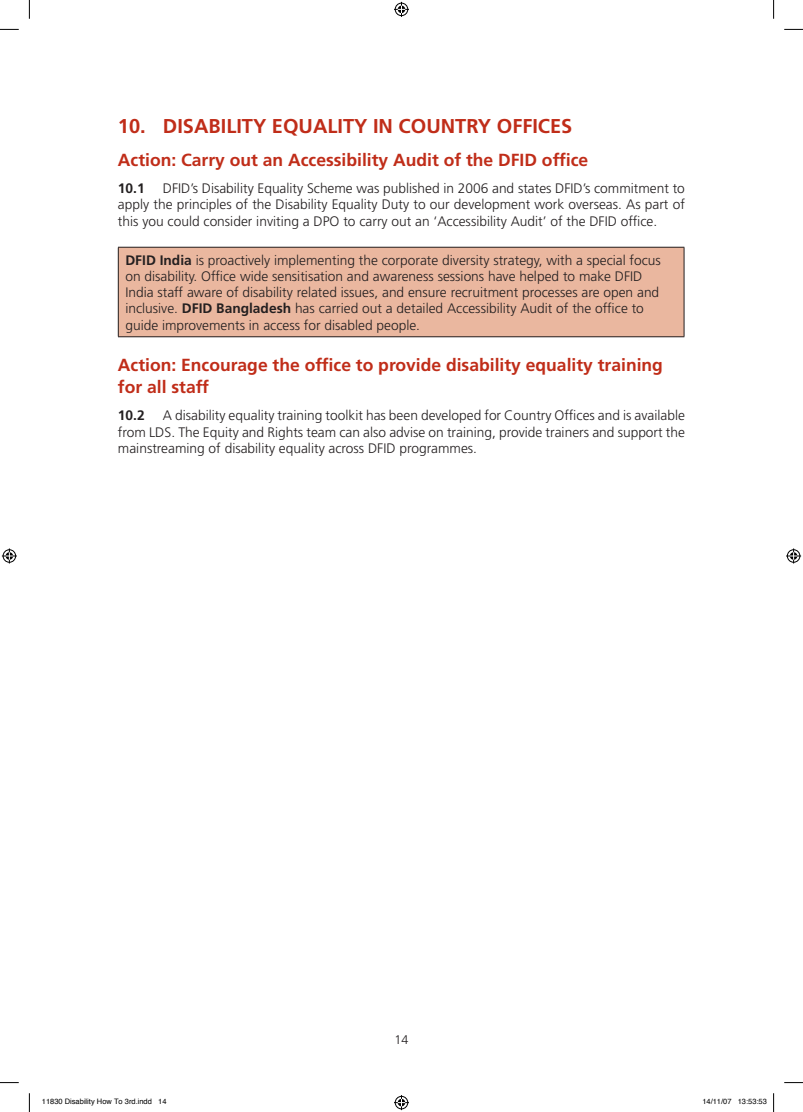
<style>
.page{position:relative;width:803px;height:1112px;background:#fff}
.page>*{position:absolute;margin:0;border:0;box-sizing:border-box;transform-origin:0 0}
.t1{font:700 20px "Frutiger LT Std";color:#c02d19}
.t2{font:700 17.5px/22.5px "Frutiger LT Std";color:#c02d19}
.t3{font:300 13.75px/16.2px "Frutiger LT Std";color:#231f20;text-align:justify}
.t4{font:700 13.75px "Frutiger LT Std";color:#231f20}
.t5{font:300 12.5px "Frutiger LT Std";color:#231f20}
.t6{font:7.5px "Helvetica";color:#000}
.s1{font-weight:700}
</style>
<div class="page">
<div style="left:118px;top:247px;width:566px;height:90px;background:#eab79f"></div>
<hr style="left:118px;top:247px;width:566px;height:1px;background:#231f20">
<hr style="left:118px;top:247px;width:1px;height:89px;background:#231f20">
<hr style="left:684px;top:247px;width:1px;height:89px;background:#231f20">
<hr style="left:118px;top:336px;width:566px;height:1px;background:#231f20">
<svg style="left:0;top:29px;width:19px;height:1px"></svg>
<svg style="left:784px;top:29px;width:19px;height:1px"></svg>
<svg style="left:0;top:1082px;width:19px;height:1px"></svg>
<svg style="left:784px;top:1082px;width:19px;height:1px"></svg>
<svg style="left:29px;top:0;width:1px;height:19px"></svg>
<svg style="left:29px;top:1093px;width:1px;height:18px"></svg>
<svg style="left:773px;top:0;width:1px;height:19px"></svg>
<svg style="left:773px;top:1093px;width:1px;height:18px"></svg>
<svg style="left:394px;top:2px;width:15px;height:15px"></svg>
<svg style="left:394px;top:1095px;width:15px;height:14px"></svg>
<svg style="left:2px;top:548px;width:15px;height:15px"></svg>
<svg style="left:786px;top:548px;width:15px;height:15px"></svg>
<h1 class="t1" style="left:118px;top:114px;width:101px">10. Disabilit</h1>
<h1 class="t1" style="left:253px;top:114px;width:270px">y Equality in Co untry Offices</h1>
<p class="t2" style="left:118px;top:149px;width:472px">Action: Carry out an Accessibility Audit of the DFID office</p>
<p class="t4" style="left:118px;top:180px;width:28px">10.1</p>
<p class="t3" style="left:118px;top:180px;width:568px;text-indent:45px">DFID’s Disability Equality Scheme was published in 2006 and states DFID’s commitment to apply the principles of the Disability Equality Duty to our development work overseas. As part of this you could consider inviting a DPO to carry out an ‘Accessibility Audit’ of the DFID office.</p>
<p class="t3" style="left:125px;top:252px;width:537px;text-align:left"><span class="s1">DFID India</span> is proactively implementing the corporate diversity strategy, with a special focus on disability. Office wide sensitisation and awareness sessions have helped to make DFID India staff aware of disability related issues, and ensure recruitment processes are open and inclusive. <span class="s1">DFID Bangladesh</span> has carried out a detailed Accessibility Audit of the office to guide improvements in access for disabled people.</p>
<p class="t2" style="left:118px;top:353px;width:546px">Action: Encourage the office to provide disability equality training for all staff</p>
<p class="t4" style="left:118px;top:407px;width:28px">10.2</p>
<p class="t3" style="left:118px;top:407px;width:568px;text-indent:45px">A disability equality training toolkit has been developed for Country Offices and is available from LDS. The Equity and Rights team can also advise on training, provide trainers and support the mainstreaming of disability equality across DFID programmes.</p>
<p class="t5" style="left:394px;top:1032px;width:15px">14</p>
<p class="t6" style="left:42px;top:1095px;width:126px">11830 Disability How To 3rd.indd 14</p>
<p class="t6" style="left:702px;top:1095px;width:66px">14/11/07 13:53:53</p>
</div>
